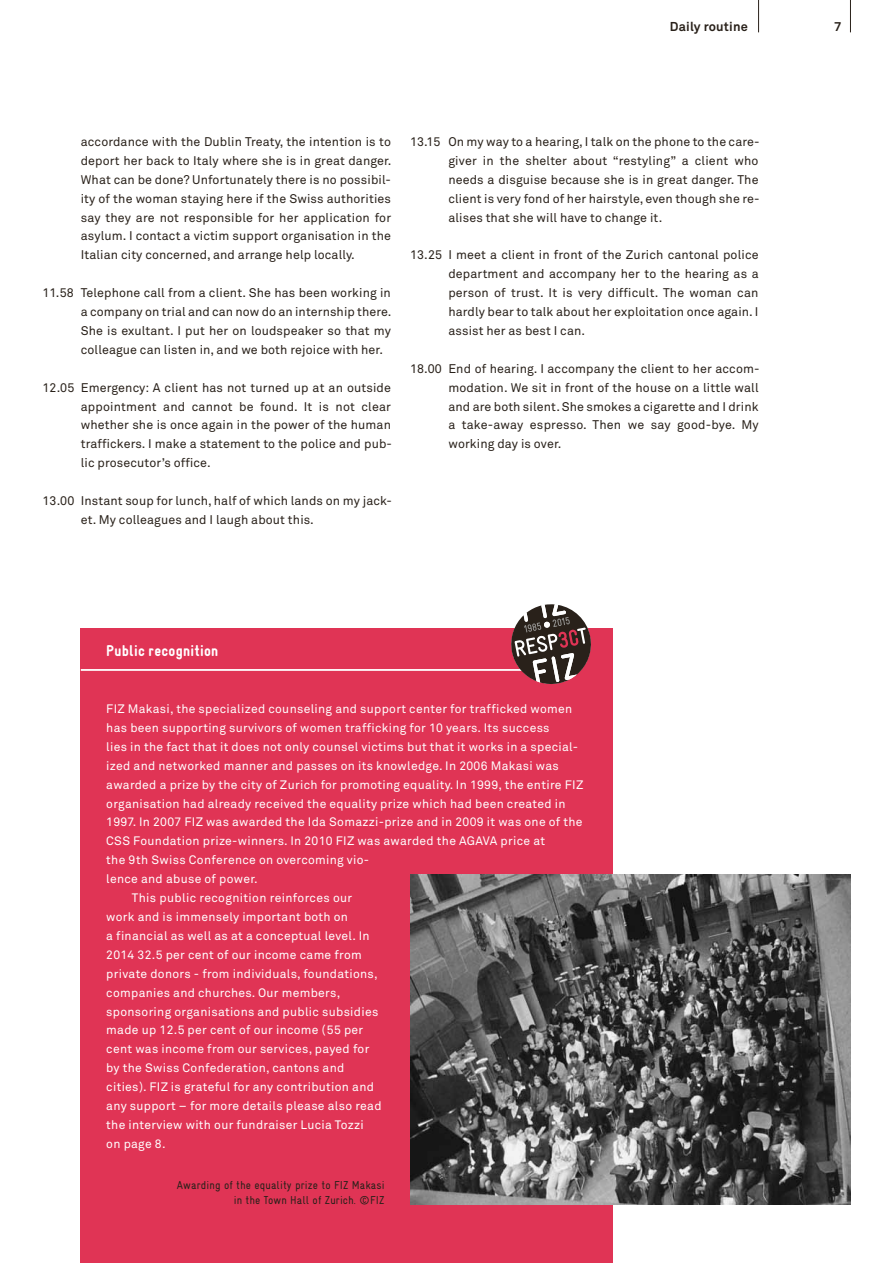
<style>
.page{position:relative;width:893px;height:1263px;background:#fff}
.page>*{position:absolute;margin:0;border:0;box-sizing:border-box;transform-origin:0 0}
.t1{font:900 15.75px "Gravur Condensed";letter-spacing:.015em;color:#fff}
.t2{font:700 12.75px "Akkurat";letter-spacing:.015em;color:#29211a}
.t3{font:12.45px/18.9px "Akkurat";letter-spacing:.01em;color:#29211a;text-align:justify}
.t4{font:12.15px "Akkurat";letter-spacing:.025em;color:#fff}
.t5{font:11.55px/15px "Gravur Condensed";letter-spacing:.01em;color:#29211a;text-align:right}
</style>
<div class="page">
<div style="left:81px;top:629px;width:532px;height:634px;background:#e03455"></div>
<hr style="left:81px;top:669px;width:489px;height:2px;background:#fff">
<svg style="left:508px;top:604px;width:86px;height:80px"></svg>
<img style="left:410px;top:875px;width:440px;height:329px">
<hr style="left:850px;top:0;width:1px;height:32px;background:#29211a">
<hr style="left:758px;top:0;width:1px;height:32px;background:#29211a">
<p class="t2" style="left:670px;top:19px;width:79px">Daily routine</p>
<p class="t2" style="left:834px;top:19px;width:9px">7</p>
<p class="t3" style="left:81px;top:132px;width:312px">accordance with the Dublin Treaty, the intention is to deport her back to Italy where she is in great danger.<br>What can be done? Unfortunately there is no possibil&shy;ity of the woman staying here if the Swiss authorities say they are not responsible for her application for asylum. I contact a victim support organisation in the Italian city concerned, and arrange help locally.</p>
<p class="t3" style="left:81px;top:283px;width:312px;text-indent:-38px">11.58 Telephone call from a client. She has been working in a company on trial and can now do an internship there.<br>She is exultant. I put her on loudspeaker so that my colleague can listen in, and we both rejoice with her.</p>
<p class="t3" style="left:81px;top:378px;width:313px;text-indent:-38px">12.05 Emergency: A client has not turned up at an outside appointment and cannot be found. It is not clear whether she is once again in the power of the human traffickers. I make a statement to the police and pub&shy;lic prosecutor’s office.</p>
<p class="t3" style="left:81px;top:491px;width:313px;text-indent:-38px">13.00 Instant soup for lunch, half of which lands on my jack&shy;et. My colleagues and I laugh about this.</p>
<p class="t3" style="left:448px;top:132px;width:313px;text-align:left;text-indent:-38px">13.15 On my way to a hearing, I talk on the phone to the care&shy;giver in the shelter about “ restyling” a client who needs a disguise because she is in great danger. The client is very fond of her hairstyle, even though she re&shy;alises that she will have to change it.</p>
<p class="t3" style="left:448px;top:245px;width:312px;text-indent:-38px">13.25 I meet a client in front of the Zurich cantonal police department and accompany her to the hearing as a person of trust. It is very difficult. The woman can hardly bear to talk about her exploitation once again. I assist her as best I can.</p>
<p class="t3" style="left:448px;top:359px;width:313px;text-indent:-38px">18.00 End of hearing. I accompany the client to her accom&shy;modation. We sit in front of the house on a little wall and are both silent. She smokes a cigarette and I drink a take-away espresso. Then we say good-bye. My working day is over.</p>
<p class="t1" style="left:106px;top:642px;width:113px">Public recognition</p>
<p class="t4" style="left:106px;top:701px;width:468px">FIZ Makasi, the specialized counseling and support center for trafficked women</p>
<p class="t4" style="left:106px;top:720px;width:445px">has been supporting survivors of women trafficking for 10 years. Its success</p>
<p class="t4" style="left:106px;top:739px;width:473px">lies in the fact that it does not only counsel victims but that it works in a special-</p>
<p class="t4" style="left:106px;top:758px;width:454px">ized and networked manner and passes on its knowledge. In 2006 Makasi was</p>
<p class="t4" style="left:106px;top:777px;width:479px">awarded a prize by the city of Zurich for promoting equality. In 1999, the entire FIZ</p>
<p class="t4" style="left:106px;top:796px;width:461px">organisation had already received the equality prize which had been created in</p>
<p class="t4" style="left:106px;top:814px;width:478px">1997. In 2007 FIZ was awarded the Ida Somazzi-prize and in 2009 it was one of the</p>
<p class="t4" style="left:106px;top:833px;width:440px">CSS Foundation prize-winners. In 2010 FIZ was awarded the AGAVA price at</p>
<p class="t4" style="left:106px;top:852px;width:264px">the 9th Swiss Conference on overcoming vio-</p>
<p class="t4" style="left:106px;top:871px;width:153px">lence and abuse of power.</p>
<p class="t4" style="left:132px;top:890px;width:222px">This public recognition reinforces our</p>
<p class="t4" style="left:106px;top:909px;width:243px">work and is immensely important both on</p>
<p class="t4" style="left:106px;top:928px;width:265px">a financial as well as at a conceptual level. In</p>
<p class="t4" style="left:106px;top:947px;width:257px">2014 32.5 per cent of our income came from</p>
<p class="t4" style="left:106px;top:966px;width:273px">private donors - from individuals, foundations,</p>
<p class="t4" style="left:106px;top:985px;width:235px">companies and churches. Our members,</p>
<p class="t4" style="left:106px;top:1003px;width:274px">sponsoring organisations and public subsidies</p>
<p class="t4" style="left:106px;top:1022px;width:258px">made up 12.5 per cent of our income ( 55 per</p>
<p class="t4" style="left:106px;top:1041px;width:265px">cent was income from our services, payed for</p>
<p class="t4" style="left:106px;top:1060px;width:239px">by the Swiss Confederation, cantons and</p>
<p class="t4" style="left:106px;top:1079px;width:269px">cities). FIZ is grateful for any contribution and</p>
<p class="t4" style="left:106px;top:1098px;width:277px">any support – for more details please also read</p>
<p class="t4" style="left:106px;top:1117px;width:259px">the interview with our fundraiser Lucia Tozzi</p>
<p class="t4" style="left:106px;top:1136px;width:61px">on page 8.</p>
<p class="t5" style="left:177px;top:1178px;width:209px">Awarding of the equality prize to FIZ Makasi in the Town Hall of Zurich. ©FIZ</p>
</div>
